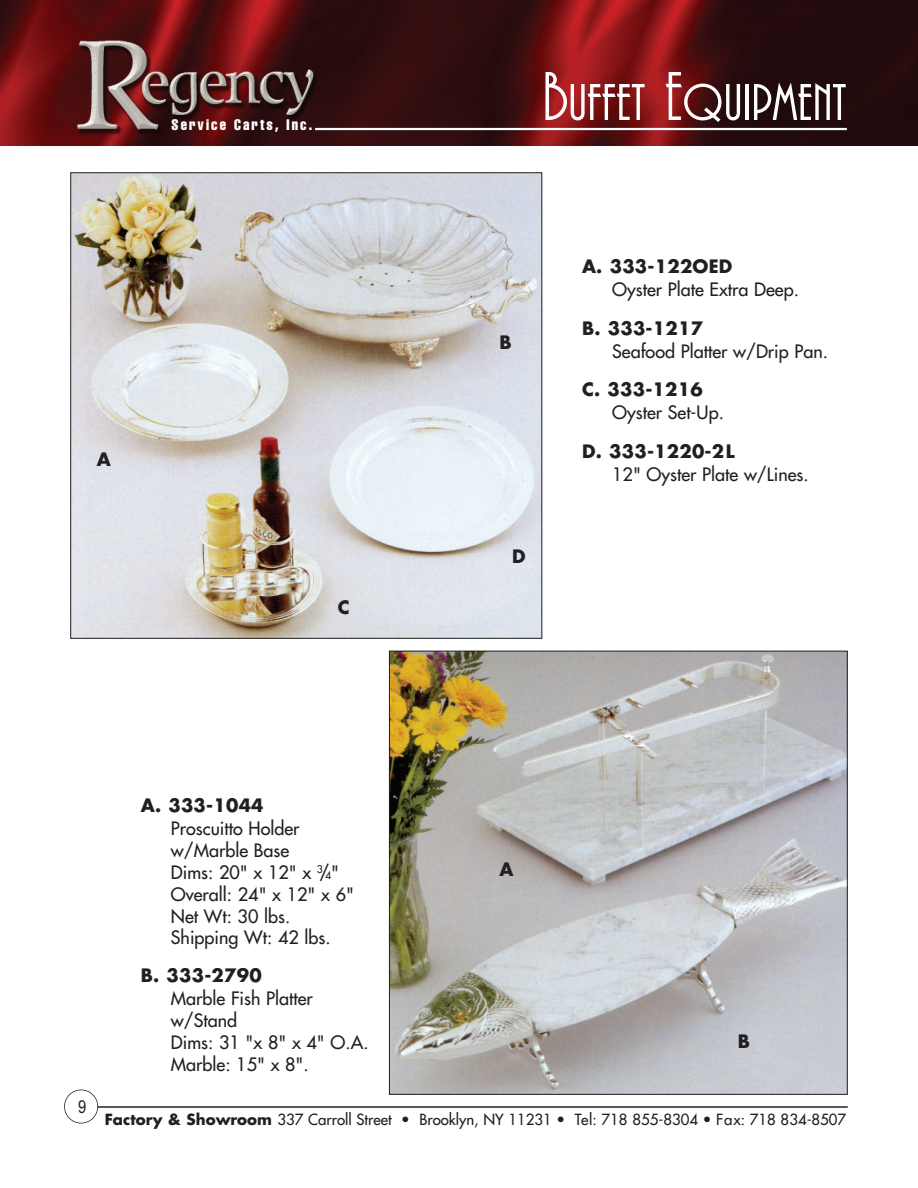
<style>
.page{position:relative;width:918px;height:1188px;background:#fff}
.page>*{position:absolute;margin:0;border:0;box-sizing:border-box;transform-origin:0 0}
.t1{font:72px "Plaza SCD";color:#fff}
.t2{font:18px/21.9px "Futura";color:#231f20}
.t3{font:700 18px "Futura";letter-spacing:.015em;color:#231f20}
.t4{font:18px "Arial Narrow";color:#231f20}
.t5{font:15px "Futura";color:#231f20}
.t6{font:extra-condensed 15px "Helvetica";letter-spacing:.14em;color:#fff}
.s1{font-size:10.5px}
.s2{font-weight:700}
</style>
<div class="page">
<img style="left:0;top:0;width:918px;height:146px">
<img style="left:72px;top:174px;width:468px;height:463px">
<hr style="left:315px;top:128px;width:532px;height:2px;background:#fff">
<hr style="left:98px;top:1106px;width:750px;height:2px;background:#231f20">
<div style="left:64px;top:1090px;width:34px;height:34px;border:2px solid #231f20;border-radius:50%"></div>
<img style="left:391px;top:653px;width:455px;height:440px">
<p class="t6" style="left:172px;top:120px;width:142px">Service Carts, Inc.</p>
<p class="t3" style="left:97px;top:451px;width:16px">A</p>
<p class="t3" style="left:338px;top:599px;width:13px">C</p>
<h1 class="t1" style="left:542px;top:53px;width:306px">Buffet Equipment</h1>
<p class="t3" style="left:500px;top:334px;width:14px">B</p>
<p class="t3" style="left:512px;top:548px;width:15px">D</p>
<p class="t3" style="left:582px;top:258px;width:152px">A. 333-122OED</p>
<p class="t2" style="left:612px;top:280px;width:188px">Oyster Plate Extra Deep.</p>
<p class="t3" style="left:582px;top:320px;width:123px">B. 333-1217</p>
<p class="t2" style="left:612px;top:341px;width:217px">Seafood Platter w/Drip Pan.</p>
<p class="t3" style="left:582px;top:381px;width:122px">C. 333-1216</p>
<p class="t2" style="left:612px;top:403px;width:113px">Oyster Set-Up.</p>
<p class="t3" style="left:582px;top:443px;width:154px">D. 333-1220-2L</p>
<p class="t2" style="left:612px;top:465px;width:198px">12" Oyster Plate w/Lines.</p>
<p class="t4" style="left:78px;top:1100px;width:10px">9</p>
<p class="t3" style="left:141px;top:797px;width:124px">A. 333-1044</p>
<p class="t2" style="left:171px;top:818px;width:185px">Proscuitto Holder w/Marble Base<br>Dims: 20" x 12" x <sup>3</sup>/<span class="s1">4</span>"<br>Overall: 24" x 12" x 6"<br>Net Wt: 30 lbs.<br>Shipping Wt: 42 lbs.</p>
<p class="t3" style="left:141px;top:967px;width:123px">B. 333-2790</p>
<p class="t2" style="left:171px;top:989px;width:199px">Marble Fish Platter w/Stand<br>Dims: 31 "x 8" x 4" O.A.<br>Marble: 15" x 8".</p>
<p class="t3" style="left:500px;top:861px;width:16px">A</p>
<p class="t3" style="left:738px;top:1033px;width:14px">B</p>
<p class="t5" style="left:105px;top:1111px;width:743px"><span class="s2">Factory &amp; Showroom</span> 337 Carroll Street • Brooklyn, NY 11231 • Tel: 718 855-8304 • Fax: 718 834-8507</p>
</div>
